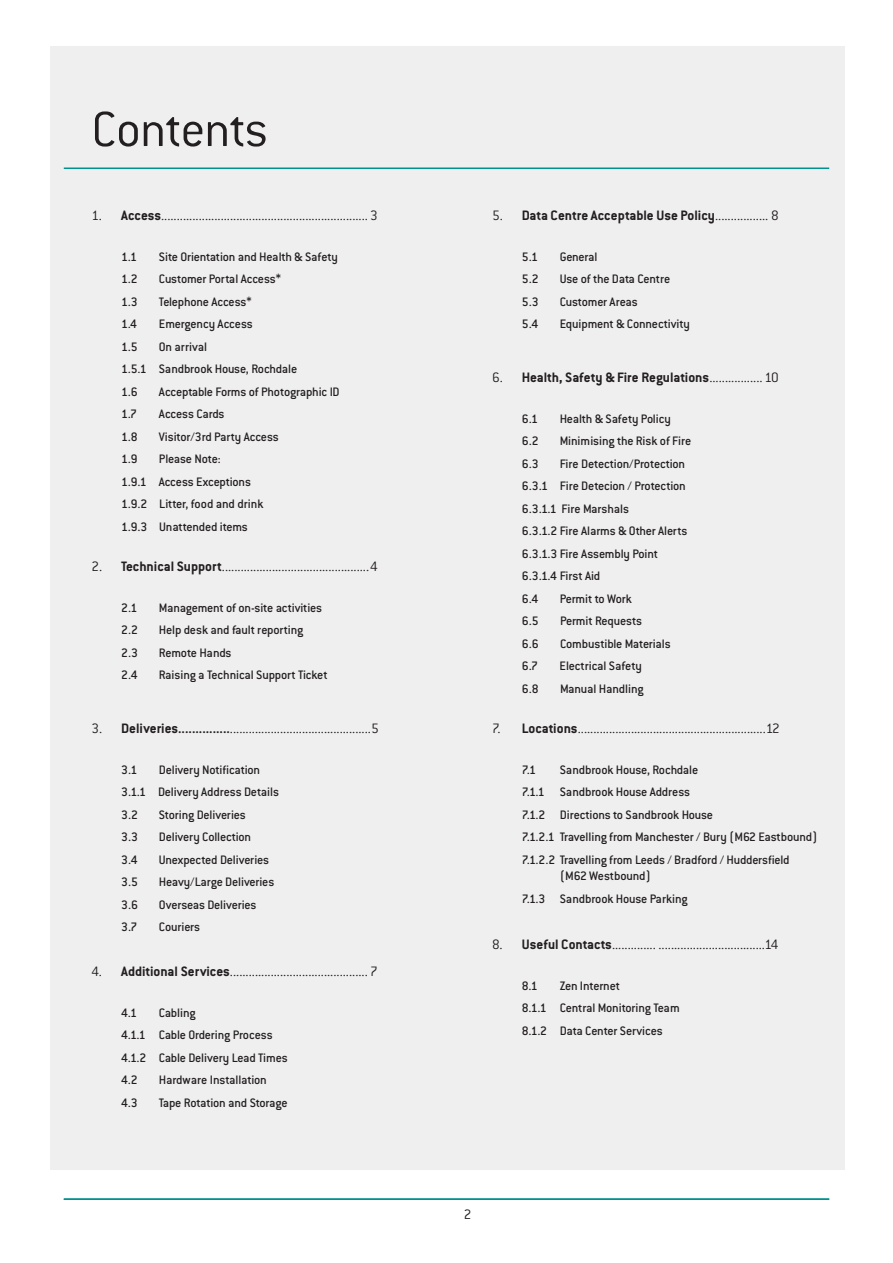
<style>
.page{position:relative;width:893px;height:1263px;background:#fff}
.page>*{position:absolute;margin:0;border:0;box-sizing:border-box;transform-origin:0 0}
.Headline_green{font:300 54px "Conduit ITC Std";letter-spacing:-.015em;color:#231f20}
.Contents_List{font:300 15px "Conduit ITC Std";color:#231f20}
.Contents_List-2{font:700 15px "Conduit ITC Std";color:#231f20}
.Body_Copy_1st_Para{font:300 15px "Conduit ITC Std";color:#231f20}
.Tabluar_Data{font:500 13.5px/16.5px "Conduit ITC Std";letter-spacing:-.015em;color:#231f20}
.s1{font-weight:700}
.s2{font-weight:300}
</style>
<div class="page">
<hr style="left:64px;top:1198px;width:765px;height:2px;background:#009290">
<div style="left:50px;top:46px;width:795px;height:1124px;background:#efefef"></div>
<hr style="left:64px;top:167px;width:765px;height:2px;background:#009290">
<p class="Headline_green" style="left:91px;top:96px;width:178px">Contents</p>
<p class="Contents_List" style="left:91px;top:206px;width:288px">1. <span class="s1">Access</span>.................................................................. 3</p>
<p class="Tabluar_Data" style="left:121px;top:248px;width:17px">1.1</p>
<p class="Tabluar_Data" style="left:159px;top:248px;width:181px">Site Orientation and Health &amp; Safety</p>
<p class="Tabluar_Data" style="left:121px;top:270px;width:18px">1.2</p>
<p class="Tabluar_Data" style="left:159px;top:270px;width:124px">Customer Portal Access*</p>
<p class="Tabluar_Data" style="left:121px;top:293px;width:18px">1.3</p>
<p class="Tabluar_Data" style="left:159px;top:293px;width:94px">Telephone Access*</p>
<p class="Tabluar_Data" style="left:121px;top:315px;width:18px">1.4</p>
<p class="Tabluar_Data" style="left:159px;top:315px;width:95px">Emergency Access</p>
<p class="Tabluar_Data" style="left:121px;top:338px;width:18px">1.5</p>
<p class="Tabluar_Data" style="left:159px;top:338px;width:50px">On arrival</p>
<p class="Tabluar_Data" style="left:121px;top:360px;width:178px">1.5.1 Sandbrook House, Rochdale</p>
<p class="Tabluar_Data" style="left:121px;top:383px;width:18px">1.6</p>
<p class="Tabluar_Data" style="left:159px;top:383px;width:182px">Acceptable Forms of Photographic ID</p>
<p class="Tabluar_Data" style="left:121px;top:405px;width:17px">1.7</p>
<p class="Tabluar_Data" style="left:159px;top:405px;width:67px">Access Cards</p>
<p class="Tabluar_Data" style="left:121px;top:428px;width:18px">1.8</p>
<p class="Tabluar_Data" style="left:159px;top:428px;width:121px">Visitor/3rd Party Access</p>
<p class="Tabluar_Data" style="left:121px;top:450px;width:18px">1.9</p>
<p class="Tabluar_Data" style="left:159px;top:450px;width:63px">Please Note:</p>
<p class="Tabluar_Data" style="left:121px;top:473px;width:131px">1.9.1 Access Exceptions</p>
<p class="Tabluar_Data" style="left:121px;top:495px;width:144px">1.9.2 Litter, food and drink</p>
<p class="Tabluar_Data" style="left:121px;top:518px;width:128px">1.9.3 Unattended items</p>
<p class="Contents_List" style="left:91px;top:557px;width:288px">2. <span class="s1">Technical Support</span>...............................................4</p>
<p class="Tabluar_Data" style="left:121px;top:599px;width:18px">2.1</p>
<p class="Tabluar_Data" style="left:159px;top:599px;width:165px">Management of on-site activities</p>
<p class="Tabluar_Data" style="left:121px;top:621px;width:18px">2.2</p>
<p class="Tabluar_Data" style="left:159px;top:621px;width:146px">Help desk and fault reporting</p>
<p class="Tabluar_Data" style="left:121px;top:644px;width:18px">2.3</p>
<p class="Tabluar_Data" style="left:159px;top:644px;width:74px">Remote Hands</p>
<p class="Tabluar_Data" style="left:121px;top:666px;width:18px">2.4</p>
<p class="Tabluar_Data" style="left:159px;top:666px;width:170px">Raising a Technical Support Ticket</p>
<p class="Contents_List" style="left:91px;top:719px;width:289px">3. <span class="s1">Deliveries...............</span>.............................................5</p>
<p class="Tabluar_Data" style="left:121px;top:761px;width:18px">3.1</p>
<p class="Tabluar_Data" style="left:159px;top:761px;width:103px">Delivery Notification</p>
<p class="Tabluar_Data" style="left:121px;top:783px;width:159px">3.1.1 Delivery Address Details</p>
<p class="Tabluar_Data" style="left:121px;top:806px;width:18px">3.2</p>
<p class="Tabluar_Data" style="left:159px;top:806px;width:88px">Storing Deliveries</p>
<p class="Tabluar_Data" style="left:121px;top:828px;width:18px">3.3</p>
<p class="Tabluar_Data" style="left:159px;top:828px;width:94px">Delivery Collection</p>
<p class="Tabluar_Data" style="left:121px;top:851px;width:18px">3.4</p>
<p class="Tabluar_Data" style="left:159px;top:851px;width:112px">Unexpected Deliveries</p>
<p class="Tabluar_Data" style="left:121px;top:873px;width:18px">3.5</p>
<p class="Tabluar_Data" style="left:159px;top:873px;width:117px">Heavy/Large Deliveries</p>
<p class="Tabluar_Data" style="left:121px;top:896px;width:18px">3.6</p>
<p class="Tabluar_Data" style="left:159px;top:896px;width:99px">Overseas Deliveries</p>
<p class="Tabluar_Data" style="left:121px;top:918px;width:18px">3.7</p>
<p class="Tabluar_Data" style="left:159px;top:918px;width:43px">Couriers</p>
<p class="Contents_List" style="left:91px;top:962px;width:288px">4. <span class="s1">Additional Services</span>............................................ 7</p>
<p class="Tabluar_Data" style="left:121px;top:1004px;width:17px">4.1</p>
<p class="Tabluar_Data" style="left:159px;top:1004px;width:38px">Cabling</p>
<p class="Tabluar_Data" style="left:121px;top:1026px;width:153px">4.1.1 Cable Ordering Process</p>
<p class="Tabluar_Data" style="left:121px;top:1049px;width:168px">4.1.2 Cable Delivery Lead Times</p>
<p class="Tabluar_Data" style="left:121px;top:1071px;width:18px">4.2</p>
<p class="Tabluar_Data" style="left:159px;top:1071px;width:109px">Hardware Installation</p>
<p class="Tabluar_Data" style="left:121px;top:1094px;width:18px">4.3</p>
<p class="Tabluar_Data" style="left:159px;top:1094px;width:130px">Tape Rotation and Storage</p>
<p class="Contents_List-2" style="left:492px;top:206px;width:288px"><span class="s2">5.</span> Data Centre Acceptable Use Policy<span class="s2">................. 8</span></p>
<p class="Tabluar_Data" style="left:522px;top:248px;width:18px">5.1</p>
<p class="Tabluar_Data" style="left:560px;top:248px;width:39px">General</p>
<p class="Tabluar_Data" style="left:522px;top:270px;width:18px">5.2</p>
<p class="Tabluar_Data" style="left:560px;top:270px;width:112px">Use of the Data Centre</p>
<p class="Tabluar_Data" style="left:522px;top:293px;width:18px">5.3</p>
<p class="Tabluar_Data" style="left:560px;top:293px;width:79px">Customer Areas</p>
<p class="Tabluar_Data" style="left:522px;top:315px;width:18px">5.4</p>
<p class="Tabluar_Data" style="left:560px;top:315px;width:132px">Equipment &amp; Connectivity</p>
<p class="Contents_List-2" style="left:492px;top:368px;width:288px"><span class="s2">6.</span> Health, Safety &amp; Fire Regulations<span class="s2">.................10</span></p>
<p class="Tabluar_Data" style="left:522px;top:410px;width:18px">6.1</p>
<p class="Tabluar_Data" style="left:560px;top:410px;width:113px">Health &amp; Safety Policy</p>
<p class="Tabluar_Data" style="left:522px;top:432px;width:18px">6.2</p>
<p class="Tabluar_Data" style="left:560px;top:432px;width:133px">Minimising the Risk of Fire</p>
<p class="Tabluar_Data" style="left:522px;top:455px;width:18px">6.3</p>
<p class="Tabluar_Data" style="left:560px;top:455px;width:127px">Fire Detection/Protection</p>
<p class="Tabluar_Data" style="left:522px;top:477px;width:165px">6.3.1 Fire Detecion / Protection</p>
<p class="Tabluar_Data" style="left:522px;top:500px;width:109px">6.3.1.1 Fire Marshals</p>
<p class="Tabluar_Data" style="left:522px;top:522px;width:167px">6.3.1.2 Fire Alarms &amp; Other Alerts</p>
<p class="Tabluar_Data" style="left:522px;top:545px;width:138px">6.3.1.3 Fire Assembly Point</p>
<p class="Tabluar_Data" style="left:522px;top:567px;width:80px">6.3.1.4 First Aid</p>
<p class="Tabluar_Data" style="left:522px;top:590px;width:18px">6.4</p>
<p class="Tabluar_Data" style="left:560px;top:590px;width:74px">Permit to Work</p>
<p class="Tabluar_Data" style="left:522px;top:612px;width:18px">6.5</p>
<p class="Tabluar_Data" style="left:560px;top:612px;width:83px">Permit Requests</p>
<p class="Tabluar_Data" style="left:522px;top:635px;width:18px">6.6</p>
<p class="Tabluar_Data" style="left:560px;top:635px;width:112px">Combustible Materials</p>
<p class="Tabluar_Data" style="left:522px;top:657px;width:18px">6.7</p>
<p class="Tabluar_Data" style="left:560px;top:657px;width:84px">Electrical Safety</p>
<p class="Tabluar_Data" style="left:522px;top:680px;width:18px">6.8</p>
<p class="Tabluar_Data" style="left:560px;top:680px;width:85px">Manual Handling</p>
<p class="Contents_List" style="left:492px;top:719px;width:289px">7. <span class="s1">Locations</span>............................................................12</p>
<p class="Tabluar_Data" style="left:522px;top:761px;width:15px">7.1</p>
<p class="Tabluar_Data" style="left:560px;top:761px;width:140px">Sandbrook House, Rochdale</p>
<p class="Tabluar_Data" style="left:522px;top:783px;width:170px">7.1.1 Sandbrook House Address</p>
<p class="Tabluar_Data" style="left:522px;top:806px;width:193px">7.1.2 Directions to Sandbrook House</p>
<p class="Tabluar_Data" style="left:522px;top:828px;width:297px">7.1.2.1 Travelling from Manchester / Bury (M62 Eastbound)</p>
<p class="Tabluar_Data" style="left:560px;top:851px;width:231px;text-indent:-38px">7.1.2.2 Travelling from Leeds / Bradford / Huddersfield (M62 Westbound)</p>
<p class="Tabluar_Data" style="left:522px;top:890px;width:167px">7.1.3 Sandbrook House Parking</p>
<p class="Contents_List" style="left:492px;top:935px;width:288px">8. <span class="s1">Useful Contacts</span>.............. ..................................14</p>
<p class="Tabluar_Data" style="left:522px;top:977px;width:17px">8.1</p>
<p class="Tabluar_Data" style="left:560px;top:977px;width:62px">Zen Internet</p>
<p class="Tabluar_Data" style="left:522px;top:999px;width:159px">8.1.1 Central Monitoring Team</p>
<p class="Tabluar_Data" style="left:522px;top:1022px;width:142px">8.1.2 Data Center Services</p>
<p class="Body_Copy_1st_Para" style="left:464px;top:1205px;width:9px">2</p>
</div>
